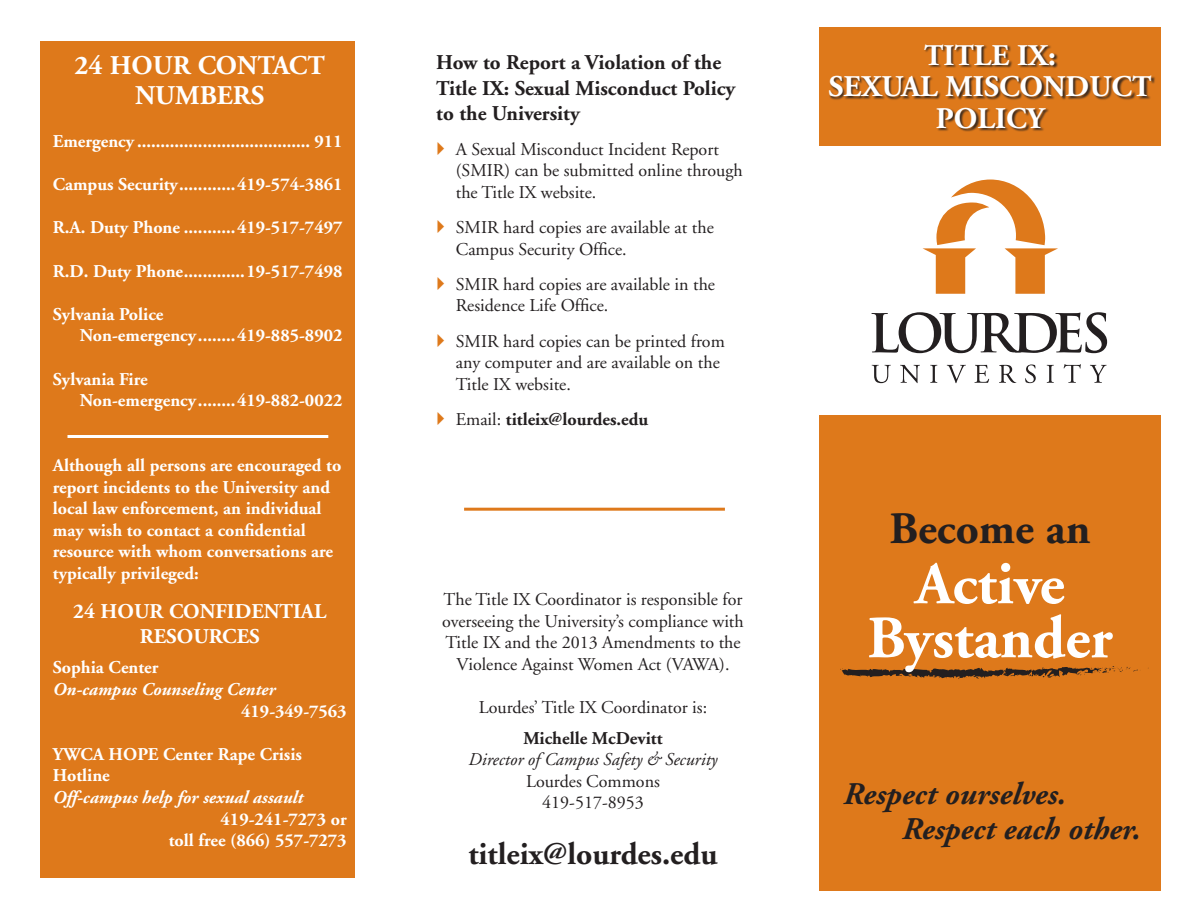
<style>
.page{position:relative;width:1188px;height:918px;background:#fff}
.page>*{position:absolute;margin:0;border:0;box-sizing:border-box;transform-origin:0 0}
.t1{font:700 60px/54px "Adobe Garamond";color:#fff;text-align:center}
.t2{font:700 45px "Adobe Garamond";color:#231f20}
.t3{font:italic 700 31.5px "Adobe Garamond";color:#231f20}
.t4{font:700 31.5px "Adobe Garamond";color:#231f20}
.t5{font:700 30px "Adobe Garamond";color:#fff}
.t6{font:700 27px/30px "Adobe Garamond";color:#fff;text-align:center}
.t7{font:700 21px/25.2px "Adobe Garamond";color:#231f20}
.t8{font:700 21px/25.2px "Adobe Garamond";color:#fff;text-align:center}
.t9{font:700 18px/21.6px "Adobe Garamond";color:#fff}
.t10{font:18px/21.6px "Adobe Garamond";color:#231f20}
.t11{font:italic 700 18px "Adobe Garamond";color:#fff}
.t12{font:700 18px "Adobe Garamond";color:#231f20}
.t13{font:italic 18px "Adobe Garamond";color:#231f20}
.s1{font-weight:400}
</style>
<div class="page">
<svg style="left:871px;top:312px;width:236px;height:41px"></svg>
<svg style="left:923px;top:180px;width:135px;height:114px"></svg>
<svg style="left:872px;top:365px;width:19px;height:18px"></svg>
<svg style="left:900px;top:365px;width:20px;height:18px"></svg>
<svg style="left:930px;top:365px;width:7px;height:18px"></svg>
<svg style="left:947px;top:365px;width:19px;height:18px"></svg>
<svg style="left:974px;top:365px;width:15px;height:18px"></svg>
<svg style="left:999px;top:365px;width:17px;height:18px"></svg>
<svg style="left:1025px;top:365px;width:11px;height:18px"></svg>
<svg style="left:1047px;top:365px;width:7px;height:18px"></svg>
<svg style="left:1064px;top:364px;width:17px;height:19px"></svg>
<svg style="left:1090px;top:365px;width:17px;height:18px"></svg>
<div style="left:819px;top:27px;width:342px;height:119px;background:#de791b"></div>
<div style="left:40px;top:41px;width:316px;height:837px;background:#de791b"></div>
<div style="left:819px;top:416px;width:342px;height:475px;background:#de791b"></div>
<div style="left:829px;top:44px;width:327px;height:88px;background:#231f20;opacity:.85"></div>
<hr style="left:68px;top:435px;width:260px;height:3px;background:#fff">
<hr style="left:464px;top:508px;width:261px;height:3px;background:#de791b">
<svg style="left:840px;top:666px;width:301px;height:13px"></svg>
<p class="t6" style="left:75px;top:51px;width:252px">24 HOUR CONTACT<br>NUMBERS</p>
<p class="t9" style="left:53px;top:131px;width:291px">Emergency ..................................... 911</p>
<p class="t9" style="left:53px;top:174px;width:291px">Campus Security............419-574-3861</p>
<p class="t9" style="left:53px;top:217px;width:291px">R.A. Duty Phone ...........419-517-7497</p>
<p class="t9" style="left:53px;top:260px;width:291px">R.D. Duty Phone.............19-517-7498</p>
<p class="t9" style="left:53px;top:304px;width:112px">Sylvania Police</p>
<p class="t9" style="left:80px;top:325px;width:264px">Non-emergency........419-885-8902</p>
<p class="t9" style="left:53px;top:368px;width:96px">Sylvania Fire</p>
<p class="t9" style="left:80px;top:390px;width:264px">Non-emergency........419-882-0022</p>
<p class="t9" style="left:53px;top:455px;width:290px">Although all persons are encouraged to report incidents to the University and local law enforcement, an individual may wish to contact a confidential resource with whom conversations are typically privileged:</p>
<p class="t8" style="left:73px;top:599px;width:255px">24 HOUR CONFIDENTIAL<br>RESOURCES</p>
<p class="t9" style="left:53px;top:657px;width:107px">Sophia Center</p>
<p class="t11" style="left:53px;top:680px;width:224px">On-campus Counseling Center</p>
<p class="t9" style="left:241px;top:701px;width:107px">419-349-7563</p>
<p class="t9" style="left:53px;top:744px;width:251px">YWCA HOPE Center Rape Crisis<br>Hotline</p>
<p class="t11" style="left:53px;top:788px;width:252px">Off-campus help for sexual assault</p>
<p class="t9" style="left:221px;top:809px;width:128px">419-241-7273 or</p>
<p class="t9" style="left:169px;top:830px;width:179px">toll free (866) 557-7273</p>
<p class="t7" style="left:436px;top:51px;width:301px">How to Report a Violation of the<br>Title IX: Sexual Misconduct Policy to the University</p>
<p class="t10" style="left:456px;top:139px;width:288px">A Sexual Misconduct Incident Report (SMIR) can be submitted online through the Title IX website.</p>
<p class="t10" style="left:456px;top:217px;width:260px">SMIR hard copies are available at the<br>Campus Security Office.</p>
<p class="t10" style="left:456px;top:274px;width:261px">SMIR hard copies are available in the<br>Residence Life Office.</p>
<p class="t10" style="left:456px;top:331px;width:271px">SMIR hard copies can be printed from any computer and are available on the<br>Title IX website.</p>
<p class="t12" style="left:456px;top:409px;width:194px"><span class="s1">Email:</span> titleix@lourdes.edu</p>
<p class="t10" style="left:442px;top:589px;width:303px;text-align:center">The Title IX Coordinator is responsible for overseeing the University’s compliance with Title IX and the 2013 Amendments to the Violence Against Women Act (VAWA).</p>
<p class="t10" style="left:479px;top:697px;width:230px">Lourdes’ Title IX Coordinator is:</p>
<p class="t12" style="left:524px;top:728px;width:140px">Michelle McDevitt</p>
<p class="t13" style="left:469px;top:750px;width:250px">Director of Campus Safety &amp; Security</p>
<p class="t10" style="left:526px;top:771px;width:135px">Lourdes Commons</p>
<p class="t10" style="left:542px;top:792px;width:103px">419-517-8953</p>
<p class="t4" style="left:468px;top:837px;width:251px">titleix@lourdes.edu</p>
<p class="t5" style="left:924px;top:39px;width:133px">TITLE IX:</p>
<p class="t5" style="left:828px;top:70px;width:325px">SEXUAL MISCONDUCT</p>
<p class="t5" style="left:936px;top:102px;width:110px">POLICY</p>
<p class="t2" style="left:890px;top:504px;width:202px">Become an</p>
<p class="t1" style="left:867px;top:558px;width:247px">Active<br>Bystander</p>
<p class="t3" style="left:844px;top:777px;width:224px">Respect ourselves.</p>
<p class="t3" style="left:902px;top:812px;width:240px">Respect each other.</p>
</div>
